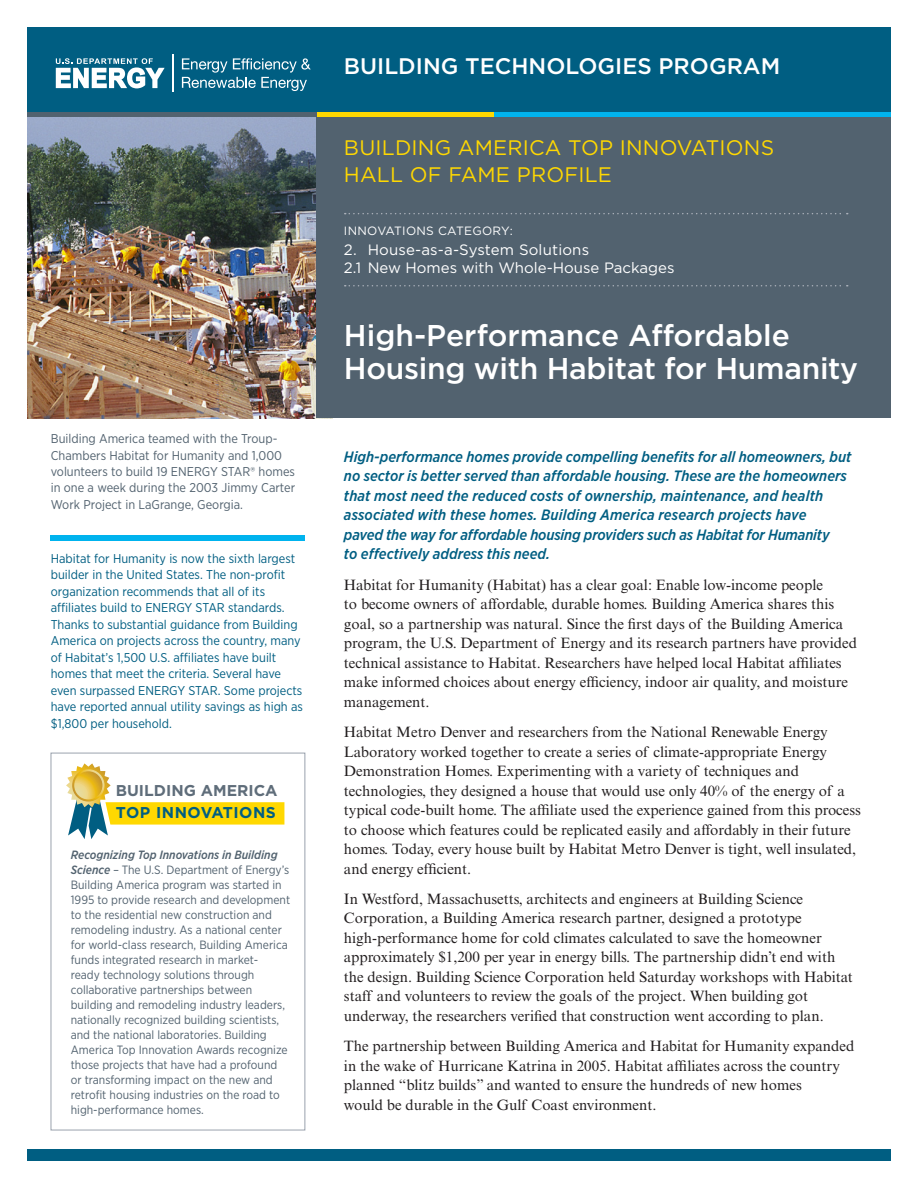
<style>
.page{position:relative;width:918px;height:1188px;background:#fff}
.page>*{position:absolute;margin:0;border:0;box-sizing:border-box;transform-origin:0 0}
.t1{font:500 30px/33px "Gotham";letter-spacing:-.01em;color:#fff}
.t2{font:500 22.5px "Gotham";color:#fff}
.t3{font:21px/27px "Gotham";letter-spacing:.01em;color:#ffd801}
.t4{font:700 15.6px "Gotham";color:#5f6d7a}
.t5{font:700 15.6px "Gotham";letter-spacing:.035em;color:#005e82}
.t6{font:15px/19.5px "Times New Roman MT Std";color:#231f20}
.t7{font:italic 500 15px/19.5px "Gotham Narrow";color:#005e82}
.t8{font:15px/18px "Gotham";color:#fff}
.t9{font:12.75px/16.5px "Gotham Narrow";color:#005e82}
.t10{font:12.75px/16.5px "Gotham Narrow";color:#52626f}
.t11{font:12px/15px "Gotham Narrow";color:#52626f}
.t12{font:12px "Gotham";letter-spacing:.025em;color:#fff}
.s1{font-weight:500;font-style:italic}
.s2{font-style:italic}
</style>
<div class="page">
<img style="left:27px;top:117px;width:289px;height:301px">
<div style="left:27px;top:27px;width:864px;height:85px;background:#005e82"></div>
<svg style="left:56px;top:58px;width:109px;height:30px"></svg>
<hr style="left:173px;top:55px;width:1px;height:37px;background:#fff">
<svg style="left:182px;top:58px;width:129px;height:33px"></svg>
<div style="left:27px;top:1149px;width:864px;height:12px;background:#005e82"></div>
<div style="left:316px;top:115px;width:575px;height:303px;background:#52626f"></div>
<div style="left:51px;top:535px;width:254px;height:6px;background:#00b3ee"></div>
<svg style="left:345px;top:213px;width:503px;height:1px"></svg>
<svg style="left:345px;top:285px;width:503px;height:1px"></svg>
<div style="left:492px;top:112px;width:399px;height:5px;background:#00b3ee"></div>
<div style="left:316px;top:112px;width:177px;height:5px;background:#ffd801"></div>
<div style="left:27px;top:112px;width:289px;height:5px;background:#52626f"></div>
<div style="left:51px;top:753px;width:254px;height:377px;border:1px solid #9aa2ad"></div>
<svg style="left:66px;top:763px;width:218px;height:76px"></svg>
<svg style="left:72px;top:769px;width:33px;height:33px"></svg>
<svg style="left:74px;top:771px;width:28px;height:28px"></svg>
<p class="t10" style="left:51px;top:430px;width:246px">Building America teamed with the Troup-Chambers Habitat for Humanity and 1,000 volunteers to build 19 ENERGY STAR® homes in one a week during the 2003 Jimmy Carter Work Project in LaGrange, Georgia.</p>
<p class="t9" style="left:51px;top:550px;width:254px">Habitat for Humanity is now the sixth largest builder in the United States. The non-profit organization recommends that all of its affiliates build to ENERGY STAR standards.<br>Thanks to substantial guidance from Building America on projects across the country, many of Habitat’s 1,500 U.S. affiliates have built homes that meet the criteria. Several have even surpassed ENERGY STAR. Some projects have reported annual utility savings as high as $1,800 per household.</p>
<p class="t4" style="left:116px;top:781px;width:163px">BUILDING AMERICA</p>
<p class="t5" style="left:116px;top:804px;width:162px">TOP INNOVATIONS</p>
<p class="t11" style="left:71px;top:847px;width:221px"><span class="s1">Recognizing Top Innovations in Building Science</span> <span class="s2">–</span> The U.S. Department of Energy’s Building America program was started in 1995 to provide research and development to the residential new construction and remodeling industry. As a national center for world-class research, Building America funds integrated research in market&shy;ready technology solutions through collaborative partnerships between building and remodeling industry leaders, nationally recognized building scientists, and the national laboratories. Building America Top Innovation Awards recognize those projects that have had a profound or transforming impact on the new and retrofit housing industries on the road to high-performance homes.</p>
<h2 class="t2" style="left:344px;top:54px;width:438px">BUILDING TECHNOLOGIES PROGRAM</h2>
<h3 class="t3" style="left:344px;top:134px;width:432px">BUILDING AMERICA TOP INNOVATIONS<br>HALL OF FAME PROFILE</h3>
<p class="t12" style="left:344px;top:224px;width:170px">INNOVATIONS CATEGORY:</p>
<p class="t8" style="left:344px;top:240px;width:332px">2. House-as-a-System Solutions<br>2.1 New Homes with Whole-House Packages</p>
<h1 class="t1" style="left:344px;top:318px;width:516px">High-Performance Affordable<br>Housing with Habitat for Humanity</h1>
<p class="t7" style="left:344px;top:447px;width:509px">High-performance homes provide compelling benefits for all homeowners, but no sector is better served than affordable housing. These are the homeowners that most need the reduced costs of ownership, maintenance, and health associated with these homes. Building America research projects have<br>paved the way for affordable housing providers such as Habitat for Humanity<br>to effectively address this need.</p>
<p class="t6" style="left:344px;top:575px;width:514px">Habitat for Humanity (Habitat) has a clear goal: Enable low-income people<br>to become owners of affordable, durable homes. Building America shares this goal, so a partnership was natural. Since the first days of the Building America program, the U.S. Department of Energy and its research partners have provided technical assistance to Habitat. Researchers have helped local Habitat affiliates make informed choices about energy efficiency, indoor air quality, and moisture management.</p>
<p class="t6" style="left:344px;top:722px;width:519px">Habitat Metro Denver and researchers from the National Renewable Energy Laboratory worked together to create a series of climate-appropriate Energy Demonstration Homes. Experimenting with a variety of techniques and technologies, they designed a house that would use only 40% of the energy of a typical code-built home. The affiliate used the experience gained from this process to choose which features could be replicated easily and affordably in their future homes. Today, every house built by Habitat Metro Denver is tight, well insulated, and energy efficient.</p>
<p class="t6" style="left:344px;top:889px;width:510px">In Westford, Massachusetts, architects and engineers at Building Science Corporation, a Building America research partner, designed a prototype high-performance home for cold climates calculated to save the homeowner approximately $1,200 per year in energy bills. The partnership didn’t end with the design. Building Science Corporation held Saturday workshops with Habitat staff and volunteers to review the goals of the project. When building got underway, the researchers verified that construction went according to plan.</p>
<p class="t6" style="left:344px;top:1036px;width:512px">The partnership between Building America and Habitat for Humanity expanded in the wake of Hurricane Katrina in 2005. Habitat affiliates across the country planned “blitz builds” and wanted to ensure the hundreds of new homes<br>would be durable in the Gulf Coast environment.</p>
</div>
